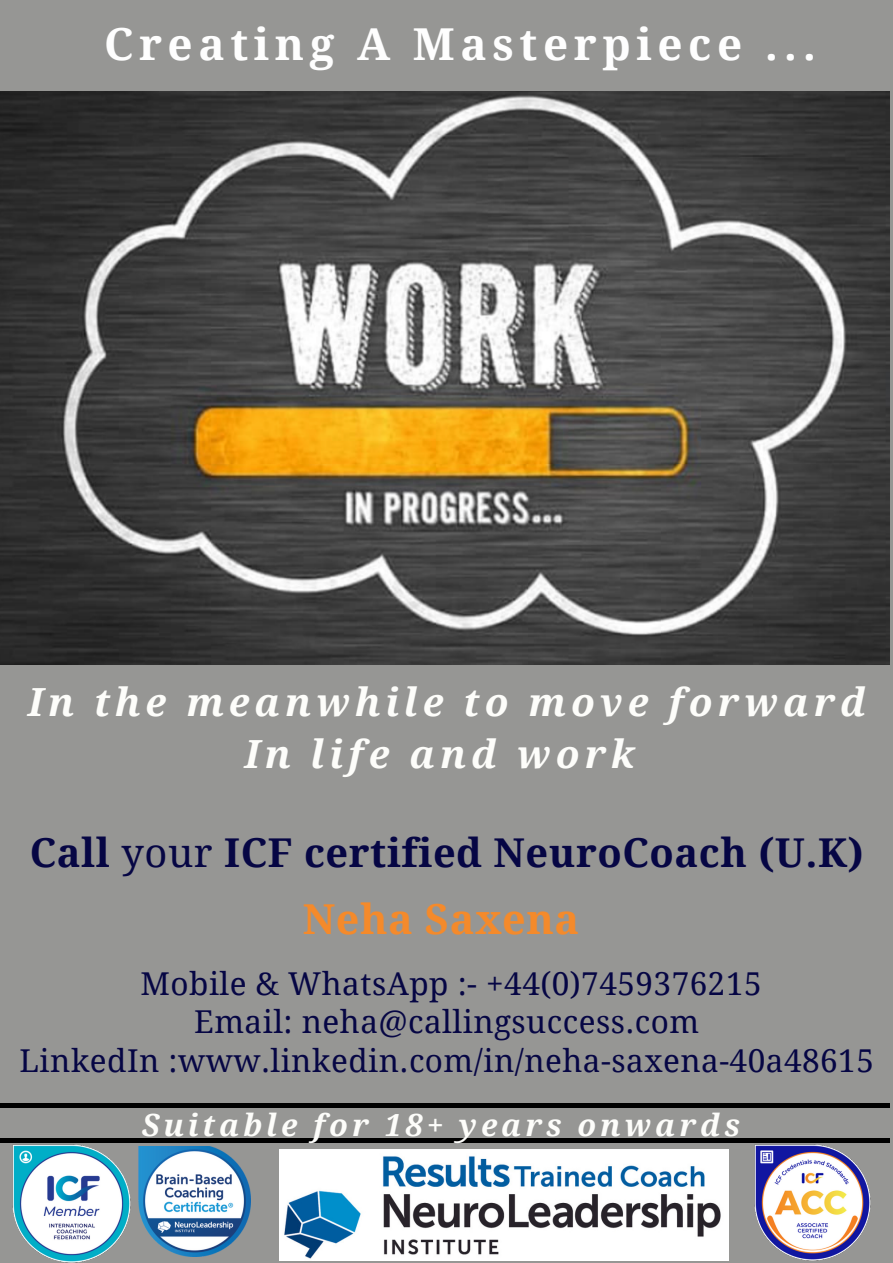
<style>
.page{position:relative;width:893px;height:1263px;background:#969694}
.page>*{position:absolute;margin:0;border:0;box-sizing:border-box;transform-origin:0 0}
.t1{font:700 44.03px "Droid Serif";letter-spacing:.13em;color:#fefefe}
.t2{font:700 41.25px "Droid Serif";letter-spacing:.015em;color:#f48a2b}
.t3{font:700 39.75px "Droid Serif";letter-spacing:.015em;color:#060644}
.t4{font:italic 700 38.78px/51.8px "Droid Serif";letter-spacing:.125em;color:#fdfdfa;text-align:center}
.t5{font:31.5px/38.2px "Droid Serif";letter-spacing:.015em;color:#060644;text-align:center}
.t6{font:italic 700 30.53px "Droid Serif";letter-spacing:.125em;color:#fdfdfa}
.s1{font-weight:400}
</style>
<div class="page">
<img style="left:13px;top:1144px;width:117px;height:119px">
<img style="left:139px;top:1146px;width:112px;height:110px">
<img style="left:280px;top:1150px;width:448px;height:110px">
<div style="left:0;top:1138px;width:890px;height:5px;background:#000"></div>
<img style="left:754px;top:1144px;width:117px;height:117px">
<div style="left:0;top:1103px;width:889px;height:5px;background:#000"></div>
<img style="left:0;top:91px;width:890px;height:573px">
<h1 class="t1" style="left:104px;top:19px;width:713px">Creating A Masterpiece ...</h1>
<p class="t4" style="left:28px;top:676px;width:839px">In the meanwhile to move forward<br>In life and work</p>
<p class="t3" style="left:30px;top:830px;width:835px">Call <span class="s1">your</span> ICF certified NeuroCoach (U.K)</p>
<h2 class="t2" style="left:303px;top:895px;width:278px">Neha Saxena</h2>
<p class="t5" style="left:20px;top:965px;width:856px">Mobile &amp; WhatsApp :- +44(0)7459376215<br>Email: neha@callingsuccess.com<br>LinkedIn :www.linkedin.com/in/neha-saxena-40a48615</p>
<p class="t6" style="left:142px;top:1108px;width:600px">Suitable for 18+ years onwards</p>
</div>
